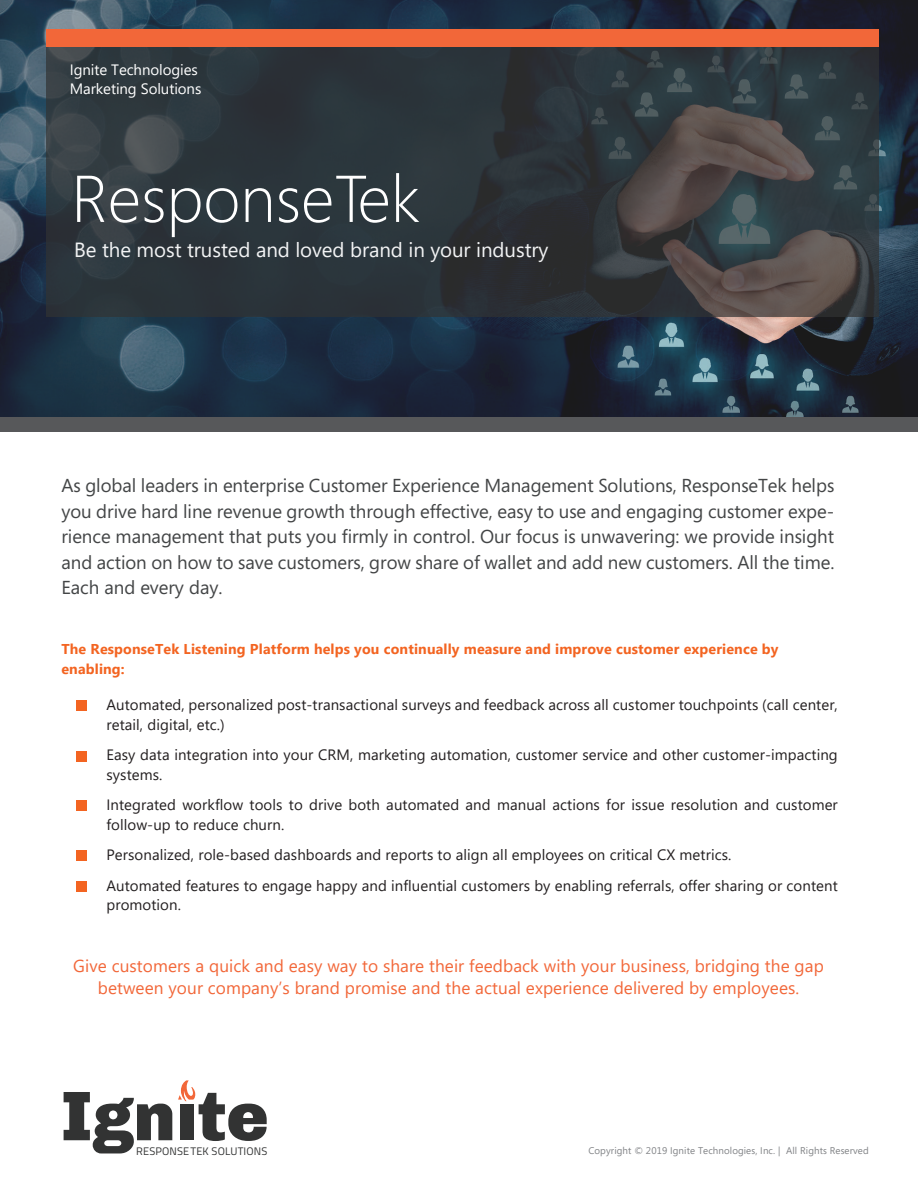
<style>
.page{position:relative;width:918px;height:1188px;background:#fff}
.page>*{position:absolute;margin:0;border:0;box-sizing:border-box;transform-origin:0 0}
.t1{font:300 66px "Segoe UI";color:#fff}
.t2{font:20.55px "Segoe UI";letter-spacing:-.005em;color:#f2f3f4}
.t3{font:18.75px/25.5px "Segoe";letter-spacing:-.005em;color:#434546;text-align:justify}
.t4{font:17.25px/22.5px "Segoe UI";letter-spacing:.005em;color:#f26739;text-align:center}
.t5{font:15px/19.8px "Segoe UI";letter-spacing:.005em;color:#231f20}
.t6{font:15px/19.5px "Segoe UI";letter-spacing:-.005em;color:#fff}
.t7{font:700 14.25px/19.5px "Segoe UI";letter-spacing:.01em;color:#f36421}
.t8{font:10.95px "Titillium Web";letter-spacing:.015em;color:#323333}
.t9{font:9.75px "Segoe";letter-spacing:.01em;color:#818386}
</style>
<div class="page">
<img style="left:0;top:0;width:918px;height:418px">
<svg style="left:47px;top:47px;width:832px;height:270px;background:#32393e"></svg>
<div style="left:47px;top:30px;width:832px;height:17px;background:#f26739"></div>
<div style="left:0;top:418px;width:918px;height:14px;background:#57585a"></div>
<div style="left:76px;top:700px;width:10px;height:10px;background:#f36421"></div>
<div style="left:76px;top:752px;width:10px;height:10px;background:#f36421"></div>
<div style="left:76px;top:801px;width:10px;height:10px;background:#f36421"></div>
<div style="left:76px;top:851px;width:10px;height:10px;background:#f36421"></div>
<div style="left:76px;top:882px;width:10px;height:10px;background:#f36421"></div>
<svg style="left:64px;top:1092px;width:108px;height:61px"></svg>
<svg style="left:178px;top:1080px;width:89px;height:61px"></svg>
<p class="t6" style="left:70px;top:58px;width:133px">Ignite Technologies<br>Marketing Solutions</p>
<h1 class="t1" style="left:71px;top:136px;width:350px">ResponseTek</h1>
<h2 class="t2" style="left:74px;top:230px;width:476px">Be the most trusted and loved brand in your industry</h2>
<p class="t3" style="left:61px;top:472px;width:775px">As global leaders in enterprise Customer Experience Management Solutions, ResponseTek helps you drive hard line revenue growth through effective, easy to use and engaging customer expe&shy;rience management that puts you firmly in control. Our focus is unwavering: we provide insight and action on how to save customers, grow share of wallet and add new customers. All the time.<br>Each and every day.</p>
<p class="t7" style="left:61px;top:638px;width:719px">The ResponseTek Listening Platform helps you continually measure and improve customer experience by enabling:</p>
<p class="t5" style="left:106px;top:694px;width:733px">Automated, personalized post-transactional surveys and feedback across all customer touchpoints (call center, retail, digital, etc.)</p>
<p class="t5" style="left:106px;top:744px;width:733px">Easy data integration into your CRM, marketing automation, customer service and other customer-impacting systems.</p>
<p class="t5" style="left:106px;top:794px;width:733px">Integrated workflow tools to drive both automated and manual actions for issue resolution and customer follow-up to reduce churn.</p>
<p class="t5" style="left:106px;top:839px;width:733px;line-height:30.3px">Personalized, role-based dashboards and reports to align all employees on critical CX metrics.<br>Automated features to engage happy and influential customers by enabling referrals, offer sharing or content</p>
<p class="t5" style="left:106px;top:894px;width:76px">promotion.</p>
<p class="t4" style="left:73px;top:953px;width:752px">Give customers a quick and easy way to share their feedback with your business, bridging the gap between your company’s brand promise and the actual experience delivered by employees.</p>
<p class="t8" style="left:136px;top:1143px;width:133px">RESPONSETEK SOLUTIONS</p>
<p class="t9" style="left:588px;top:1143px;width:282px">Copyright © 2019 Ignite Technologies, Inc. | All Rights Reserved</p>
</div>
